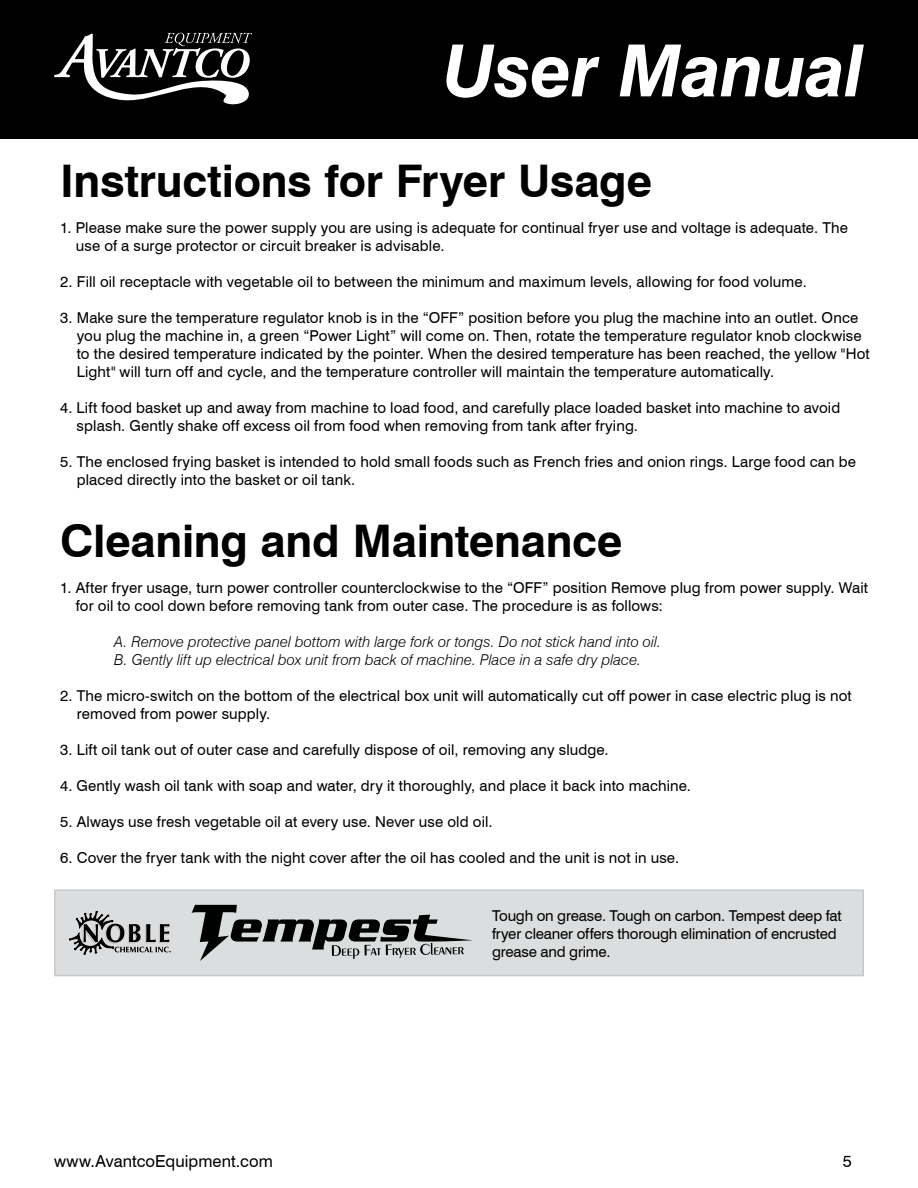
<style>
.page{position:relative;width:918px;height:1188px;background:#fff}
.page>*{position:absolute;margin:0;border:0;box-sizing:border-box;transform-origin:0 0}
.t1{font:italic 700 72px "Swiss 721 BT";letter-spacing:-.01em;color:#fff}
.t2{font:700 45px "Swiss 721 BT";letter-spacing:-.005em;color:#000}
.t3{font:16.5px "Swiss 721 BT";letter-spacing:.005em;color:#000}
.t4{font:15px/18px "Swiss 721 BT";letter-spacing:.01em;color:#000}
.t5{font:italic 300 15px/18px "Swiss 721 BT";letter-spacing:.005em;color:#000}
.t6{font:15px/18px "Swiss 721 BT";letter-spacing:-.01em;color:#000}
</style>
<div class="page">
<div style="left:0;top:0;width:918px;height:138px;background:#000"></div>
<svg style="left:54px;top:33px;width:197px;height:72px"></svg>
<div style="left:54px;top:890px;width:810px;height:86px;background:#dcddde;border:2px solid #c7c8ca"></div>
<svg style="left:69px;top:911px;width:102px;height:43px"></svg>
<svg style="left:192px;top:905px;width:281px;height:56px"></svg>
<h1 class="t1" style="left:442px;top:27px;width:423px">User Manual</h1>
<h2 class="t2" style="left:60px;top:154px;width:593px">Instructions for Fryer Usage</h2>
<p class="t4" style="left:76px;top:219px;width:774px;text-indent:-16px">1. Please make sure the power supply you are using is adequate for continual fryer use and voltage is adequate. The use of a surge protector or circuit breaker is advisable.</p>
<p class="t4" style="left:60px;top:273px;width:748px">2. Fill oil receptacle with vegetable oil to between the minimum and maximum levels, allowing for food volume.</p>
<p class="t4" style="left:77px;top:309px;width:795px;text-indent:-17px">3. Make sure the temperature regulator knob is in the “OFF” position before you plug the machine into an outlet. Once you plug the machine in, a green “Power Light” will come on. Then, rotate the temperature regulator knob clockwise to the desired temperature indicated by the pointer. When the desired temperature has been reached, the yellow "Hot Light" will turn off and cycle, and the temperature controller will maintain the temperature automatically.</p>
<p class="t4" style="left:77px;top:399px;width:765px;text-indent:-16px">4. Lift food basket up and away from machine to load food, and carefully place loaded basket into machine to avoid splash. Gently shake off excess oil from food when removing from tank after frying.</p>
<p class="t4" style="left:77px;top:453px;width:781px;text-indent:-16px">5. The enclosed frying basket is intended to hold small foods such as French fries and onion rings. Large food can be placed directly into the basket or oil tank.</p>
<h2 class="t2" style="left:60px;top:514px;width:564px">Cleaning and Maintenance</h2>
<p class="t4" style="left:76px;top:579px;width:794px;text-indent:-16px">1. After fryer usage, turn power controller counterclockwise to the “OFF” position Remove plug from power supply. Wait for oil to cool down before removing tank from outer case. The procedure is as follows:</p>
<p class="t5" style="left:114px;top:633px;width:548px">A. Remove protective panel bottom with large fork or tongs. Do not stick hand into oil.<br>B. Gently lift up electrical box unit from back of machine. Place in a safe dry place.</p>
<p class="t4" style="left:77px;top:687px;width:777px;text-indent:-17px">2. The micro-switch on the bottom of the electrical box unit will automatically cut off power in case electric plug is not removed from power supply.</p>
<p class="t4" style="left:60px;top:741px;width:550px">3. Lift oil tank out of outer case and carefully dispose of oil, removing any sludge.</p>
<p class="t4" style="left:60px;top:777px;width:632px">4. Gently wash oil tank with soap and water, dry it thoroughly, and place it back into machine.</p>
<p class="t4" style="left:60px;top:813px;width:434px">5. Always use fresh vegetable oil at every use. Never use old oil.</p>
<p class="t4" style="left:60px;top:849px;width:621px">6. Cover the fryer tank with the night cover after the oil has cooled and the unit is not in use.</p>
<p class="t6" style="left:492px;top:906px;width:351px">Tough on grease. Tough on carbon. Tempest deep fat fryer cleaner offers thorough elimination of encrusted grease and grime.</p>
<p class="t3" style="left:54px;top:1151px;width:220px">www.AvantcoEquipment.com</p>
<p class="t3" style="left:843px;top:1151px;width:11px">5</p>
</div>
